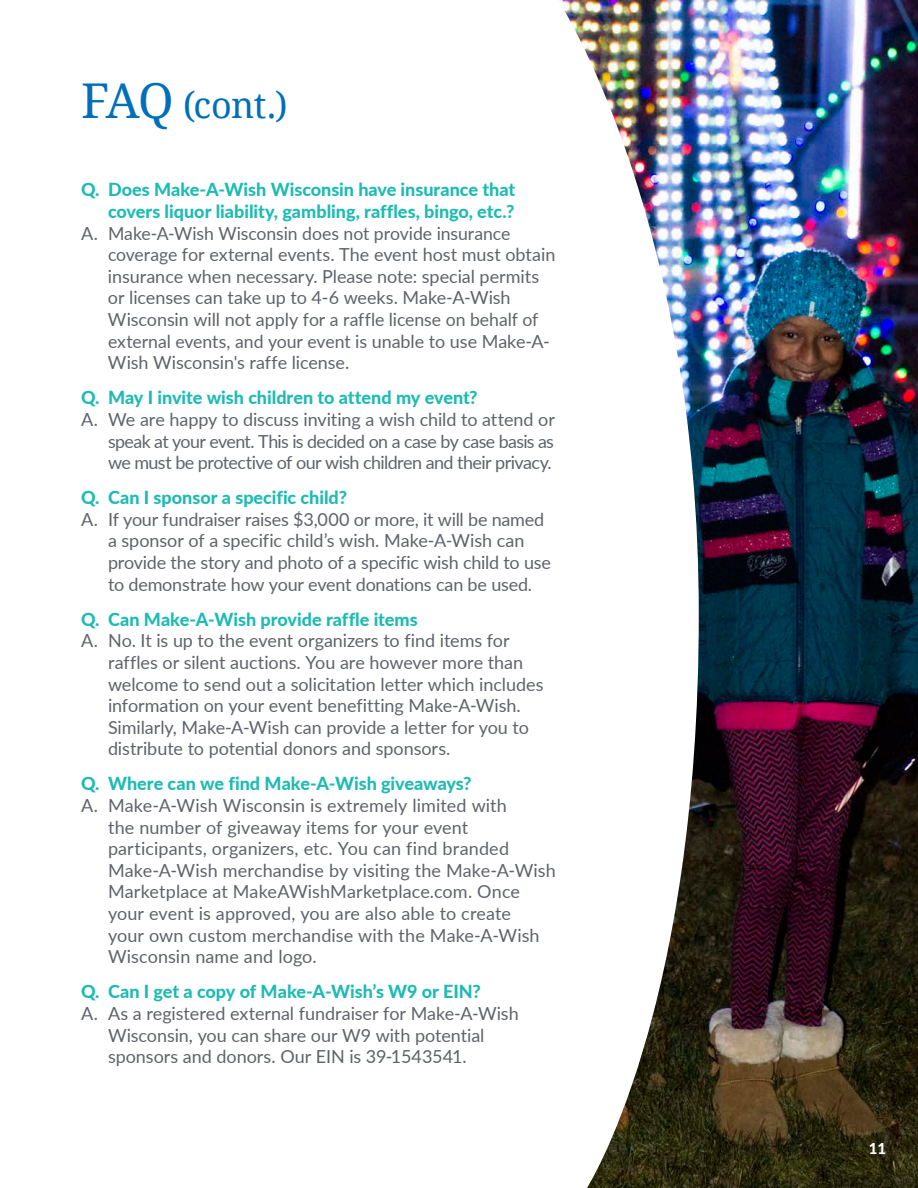
<style>
.page{position:relative;width:918px;height:1188px;background:#fff}
.page>*{position:absolute;margin:0;border:0;box-sizing:border-box;transform-origin:0 0}
.t1{font:36px "Droid Serif";color:#006fba}
.t2{font:18px/21.6px "Lato";letter-spacing:-.005em;color:#5f6369}
.t3{font:800 18px/21.6px "Lato";color:#1dbbb3;text-align:right}
.t4{font:800 15px "Lato";color:#fff}
.s1{font-size:48px}
</style>
<div class="page">
<img style="left:561px;top:0;width:357px;height:1188px">
<p class="t1" style="left:81px;top:80px;width:208px"><span class="s1">FAQ</span> (cont.)</p>
<p class="t3" style="left:81px;top:178px;width:436px">Q. Does Make-A-Wish Wisconsin have insurance that covers liquor liability, gambling, raffles, bingo, etc.?</p>
<p class="t2" style="left:108px;top:222px;width:449px;text-indent:-27px">A. Make-A-Wish Wisconsin does not provide insurance coverage for external events. The event host must obtain insurance when necessary. Please note: special permits or licenses can take up to 4-6 weeks. Make-A-Wish Wisconsin will not apply for a raffle license on behalf of external events, and your event is unable to use Make-A-Wish Wisconsin's raffe license.</p>
<p class="t3" style="left:81px;top:386px;width:398px">Q. May I invite wish children to attend my event?</p>
<p class="t2" style="left:108px;top:408px;width:448px;text-align:justify;text-indent:-27px">A. We are happy to discuss inviting a wish child to attend or speak at your event. This is decided on a case by case basis as we must be protective of our wish children and their privacy.</p>
<p class="t3" style="left:81px;top:486px;width:268px">Q. Can I sponsor a specific child?</p>
<p class="t2" style="left:108px;top:508px;width:444px;text-indent:-27px">A. If your fundraiser raises $3,000 or more, it will be named a sponsor of a specific child’s wish. Make-A-Wish can provide the story and photo of a specific wish child to use to demonstrate how your event donations can be used.</p>
<p class="t3" style="left:81px;top:608px;width:338px">Q. Can Make-A-Wish provide raffle items</p>
<p class="t2" style="left:108px;top:629px;width:437px;text-indent:-27px">A. No. It is up to the event organizers to find items for raffles or silent auctions. You are however more than welcome to send out a solicitation letter which includes information on your event benefitting Make-A-Wish.<br>Similarly, Make-A-Wish can provide a letter for you to distribute to potential donors and sponsors.</p>
<p class="t3" style="left:81px;top:772px;width:392px">Q. Where can we find Make-A-Wish giveaways?</p>
<p class="t2" style="left:108px;top:794px;width:449px;text-indent:-27px">A. Make-A-Wish Wisconsin is extremely limited with<br>the number of giveaway items for your event participants, organizers, etc. You can find branded Make-A-Wish merchandise by visiting the Make-A-Wish Marketplace at MakeAWishMarketplace.com. Once your event is approved, you are also able to create<br>your own custom merchandise with the Make-A-Wish Wisconsin name and logo.</p>
<p class="t3" style="left:81px;top:980px;width:401px">Q. Can I get a copy of Make-A-Wish’s W9 or EIN?</p>
<p class="t2" style="left:108px;top:1002px;width:412px;text-indent:-27px">A. As a registered external fundraiser for Make-A-Wish<br>Wisconsin, you can share our W9 with potential sponsors and donors. Our EIN is 39-1543541.</p>
<p class="t4" style="left:869px;top:1137px;width:19px">11</p>
</div>
